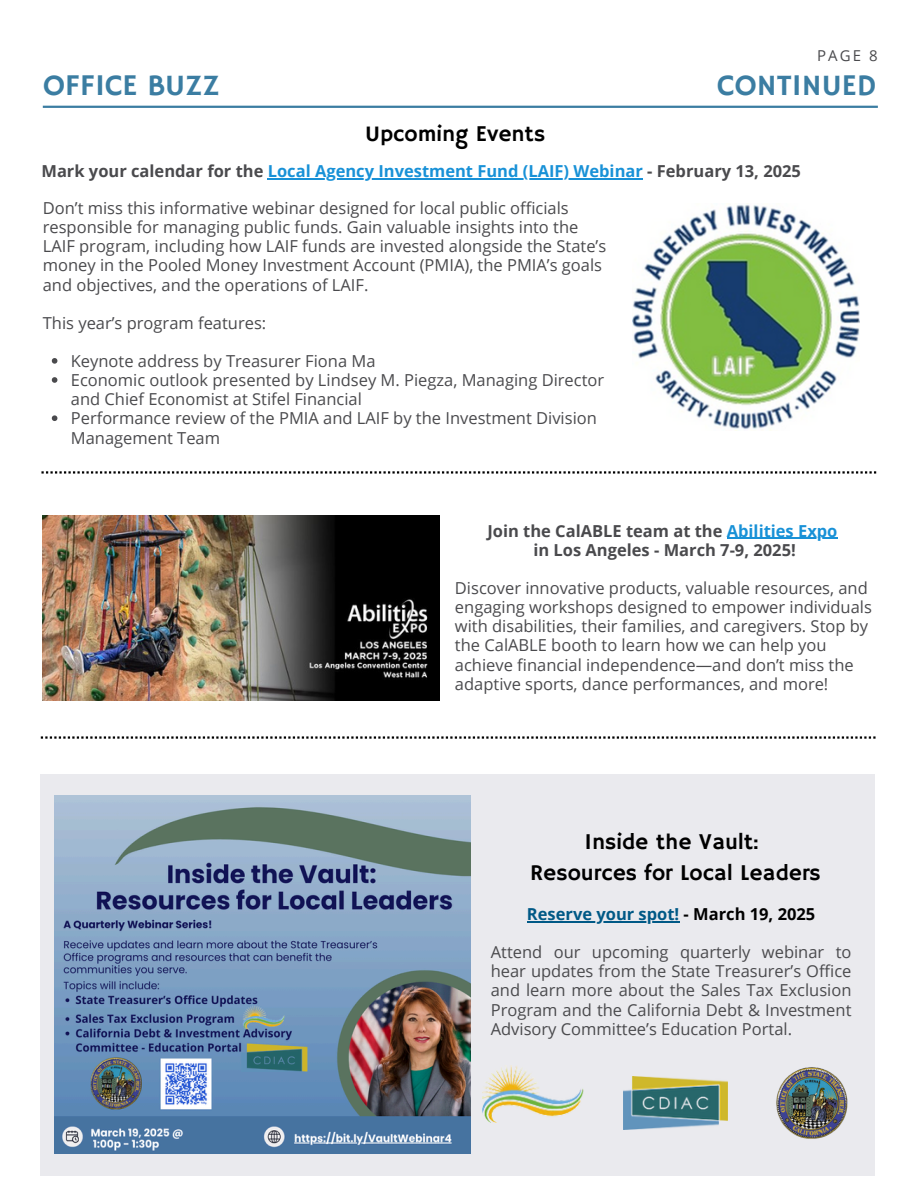
<style>
.page{position:relative;width:918px;height:1188px;background:#fff}
.page>*{position:absolute;margin:0;border:0;box-sizing:border-box;transform-origin:0 0}
.t1{font:30px "Hammersmith One";color:#3b7da2}
.t2{font:22.5px/30.3px "Hammersmith One";color:#000;text-align:center}
.t3{font:16.5px/19.2px "Open Sans";color:#4a4a4d}
.t4{font:700 16.5px "Open Sans";color:#4a4a4d}
.t5{font:700 16.5px "Open Sans";color:#005986}
.t6{font:15px "Open Sans";color:#4a4a4d}
.s1{color:#1891d7}
.s2{color:#000}
</style>
<div class="page">
<hr style="left:43px;top:106px;width:835px;height:2px;background:#3b7da2">
<svg style="left:41px;top:471px;width:835px;height:3px"></svg>
<img style="left:632px;top:203px;width:228px;height:228px">
<div style="left:40px;top:774px;width:834px;height:401px;background:#eaeaee"></div>
<img style="left:776px;top:1067px;width:72px;height:72px">
<svg style="left:41px;top:736px;width:835px;height:3px"></svg>
<img style="left:624px;top:1077px;width:103px;height:53px">
<img style="left:483px;top:1065px;width:101px;height:58px">
<img style="left:54px;top:796px;width:417px;height:358px">
<img style="left:43px;top:515px;width:397px;height:186px">
<hr style="left:727px;top:538px;width:111px;height:1px;background:#1891d7">
<svg style="left:52px;top:358px;width:5px;height:6px"></svg>
<svg style="left:52px;top:377px;width:5px;height:6px"></svg>
<svg style="left:52px;top:415px;width:5px;height:6px"></svg>
<hr style="left:527px;top:921px;width:152px;height:1px;background:#005986">
<hr style="left:268px;top:178px;width:375px;height:1px;background:#1891d7">
<h2 class="t6" style="left:817px;top:45px;width:62px">PAGE 8</h2>
<h4 class="t1" style="left:43px;top:68px;width:179px">OFFICE BUZZ</h4>
<h4 class="t1" style="left:717px;top:68px;width:161px">CONTINUED</h4>
<h4 class="t2" style="left:365px;top:120px;width:182px">Upcoming Events</h4>
<p class="t4" style="left:41px;top:159px;width:761px">Mark your calendar for the <span class="s1">Local Agency Investment Fund (LAIF) Webinar</span> - February 13, 2025</p>
<p class="t3" style="left:43px;top:198px;width:565px">Don’t miss this informative webinar designed for local public officials responsible for managing public funds. Gain valuable insights into the LAIF program, including how LAIF funds are invested alongside the State’s money in the Pooled Money Investment Account (PMIA), the PMIA’s goals and objectives, and the operations of LAIF.</p>
<p class="t3" style="left:43px;top:313px;width:225px">This year’s program features:</p>
<p class="t3" style="left:71px;top:351px;width:306px">Keynote address by Treasurer Fiona Ma</p>
<p class="t3" style="left:71px;top:370px;width:535px">Economic outlook presented by Lindsey M. Piegza, Managing Director and Chief Economist at Stifel Financial</p>
<p class="t3" style="left:71px;top:408px;width:528px">Performance review of the PMIA and LAIF by the Investment Division<br>Management Team</p>
<h3 class="t4" style="left:487px;top:519px;width:352px">Join the CalABLE team at the <span class="s1">Abilities Expo</span></h3>
<h1 class="t4" style="left:533px;top:538px;width:264px">in Los Angeles - March 7-9, 2025!</h1>
<h1 class="t3" style="left:455px;top:578px;width:418px">Discover innovative products, valuable resources, and engaging workshops designed to empower individuals</h1>
<p class="t3" style="left:455px;top:616px;width:415px">with disabilities, their families, and caregivers. Stop by the CalABLE booth to learn how we can help you achieve financial independence—and don’t miss the adaptive sports, dance performances, and more!</p>
<p class="t2" style="left:530px;top:828px;width:292px">Inside the Vault:<br>Resources for Local Leaders</p>
<p class="t5" style="left:527px;top:902px;width:290px">Reserve your spot! <span class="s2">- March 19, 2025</span></p>
<p class="t3" style="left:491px;top:942px;width:362px;text-align:justify">Attend our upcoming quarterly webinar to hear updates from the State Treasurer’s Office and learn more about the Sales Tax Exclusion Program and the California Debt &amp; Investment Advisory Committee’s Education Portal.</p>
</div>
